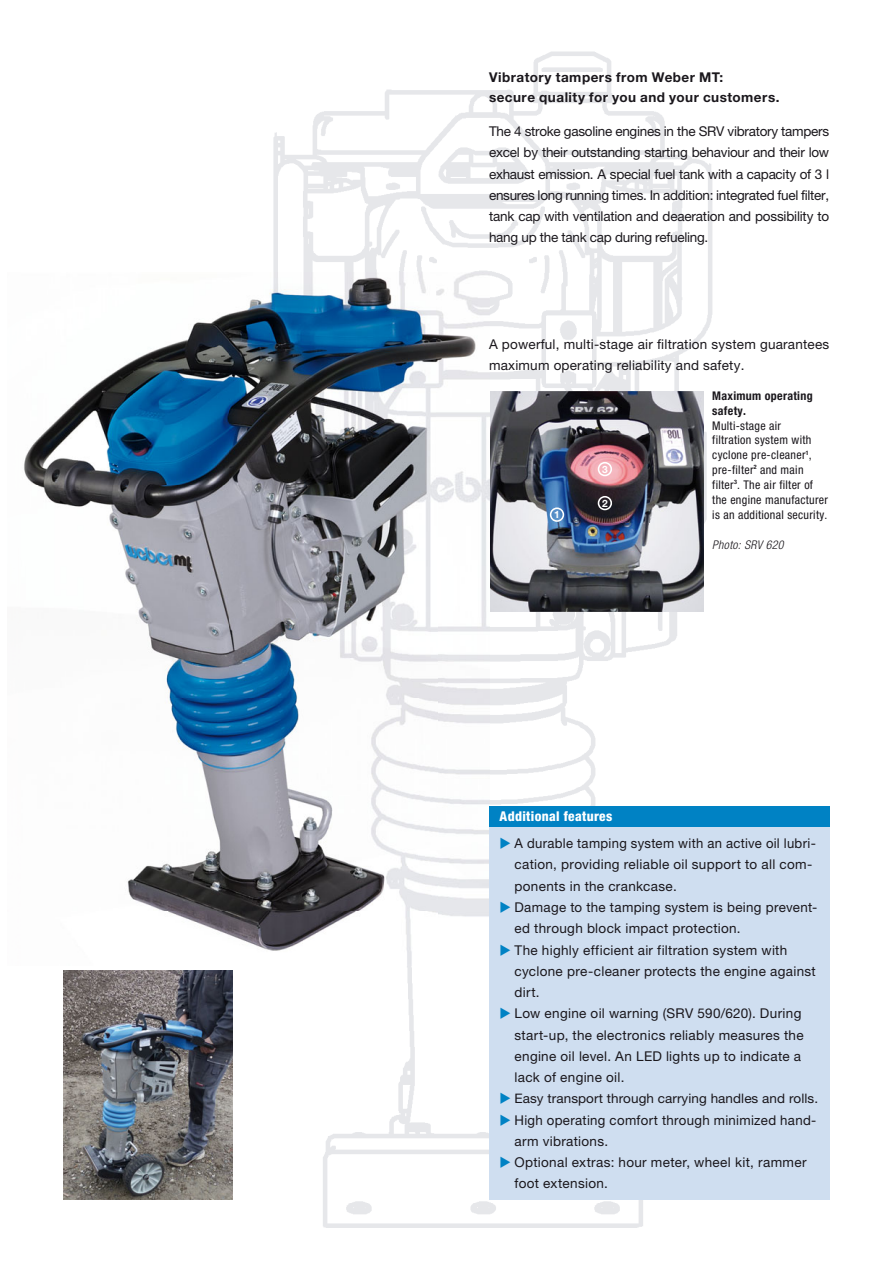
<style>
.page{position:relative;width:893px;height:1263px;background:#fff}
.page>*{position:absolute;margin:0;border:0;box-sizing:border-box;transform-origin:0 0}
.t1{font:13.5px/21.3px "Helvetica Neue LT Pro";letter-spacing:.02em;color:#1a171c}
.t2{font:700 13.5px/19.6px "Helvetica Neue LT Pro";letter-spacing:.035em;color:#1a171c}
.t3{font:13.5px/21.3px "Helvetica Neue LT Std";letter-spacing:.025em;color:#1a171c}
.t4{font:800 condensed 13.5px "Helvetica Neue LT Pro";letter-spacing:.025em;color:#fff}
.t5{font:13.05px "Helvetica Neue LT Pro";letter-spacing:.005em;color:#1a171c}
.t6{font:condensed 12px/14.9px "Helvetica Neue LT Pro";letter-spacing:.025em;color:#1a171c}
.t7{font:700 condensed 12px/14.9px "Helvetica Neue LT Pro";letter-spacing:.025em;color:#1a171c}
.t8{font:italic 300 condensed 12px "Helvetica Neue LT Pro";letter-spacing:.025em;color:#1a171c}
.t9{font:700 10.2px "Helvetica Neue LT Pro";color:#fff}
.s1{color:#0082c4}
</style>
<div class="page">
<img style="left:63px;top:51px;width:649px;height:1177px">
<img style="left:489px;top:391px;width:214px;height:221px">
<img style="left:24px;top:272px;width:465px;height:693px">
<div style="left:489px;top:806px;width:340px;height:21px;background:#0082c4"></div>
<div style="left:489px;top:827px;width:340px;height:372px;background:#cfdef0"></div>
<img style="left:64px;top:970px;width:169px;height:229px">
<svg style="left:598px;top:496px;width:14px;height:14px"></svg>
<svg style="left:598px;top:462px;width:14px;height:14px"></svg>
<svg style="left:550px;top:507px;width:14px;height:15px"></svg>
<p class="t2" style="left:489px;top:69px;width:292px">Vibratory tampers from Weber MT:<br>secure quality for you and your customers.</p>
<p class="t1" style="left:489px;top:122px;width:342px;text-align:justify">The 4 stroke gasoline engines in the SRV vibratory tampers excel by their outstanding starting be haviour and their low exhaust emission. A special fuel tank with a capacity of 3 l ensures long running times. In addition: integrated fuel filter, tank cap with ventilation and deaeration and possibility to hang up the tank cap during refueling.</p>
<p class="t1" style="left:489px;top:335px;width:342px">A powerful, multi-stage air filtration system guarantees maximum operating reliability and safety.</p>
<p class="t9" style="left:554px;top:511px;width:7px">1</p>
<p class="t9" style="left:602px;top:465px;width:7px">3</p>
<p class="t9" style="left:602px;top:499px;width:7px">2</p>
<p class="t7" style="left:712px;top:389px;width:102px">Maximum operating safety.</p>
<p class="t6" style="left:712px;top:419px;width:117px">Multi-stage air<br>filtration system with cyclone pre-cleaner<sup>1</sup>, pre-filter<sup>2</sup> and main filter<sup>3</sup>. The air filter of the engine manufacturer is an additional security.</p>
<p class="t8" style="left:712px;top:540px;width:73px">Photo: SRV 620</p>
<p class="t4" style="left:500px;top:812px;width:114px">Additional features</p>
<p class="t1" style="left:514px;top:834px;width:303px;text-indent:-15px"><span class="s1">◆</span> A durable tamping system with an active oil lubri&shy;cation, providing reliable oil support to all com&shy;ponents in the crankcase.</p>
<p class="t1" style="left:514px;top:898px;width:304px;text-indent:-15px"><span class="s1">◆</span> Damage to the tamping system is being prevent&shy;ed through block impact protection.</p>
<p class="t1" style="left:514px;top:940px;width:303px;text-indent:-15px"><span class="s1">◆</span> The highly efficient air filtration system with cyclone pre-cleaner protects the engine against dirt.</p>
<p class="t1" style="left:514px;top:1004px;width:291px;text-indent:-15px"><span class="s1">◆</span> Low engine oil warning (SRV 590/620). During start-up, the electronics reliably measures the engine oil level. An LED lights up to indicate a lack of engine oil.</p>
<p class="t5" style="left:500px;top:1094px;width:320px"><span class="s1">◆</span> Easy transport through carrying handles and rolls.</p>
<p class="t1" style="left:514px;top:1110px;width:303px;text-indent:-15px"><span class="s1">◆</span> High operating comfort through minimized hand&shy;arm vibrations.</p>
<p class="t3" style="left:514px;top:1153px;width:293px;text-indent:-15px"><span class="s1">◆</span> Optional extras: hour meter, wheel kit, rammer foot extension.</p>
</div>
